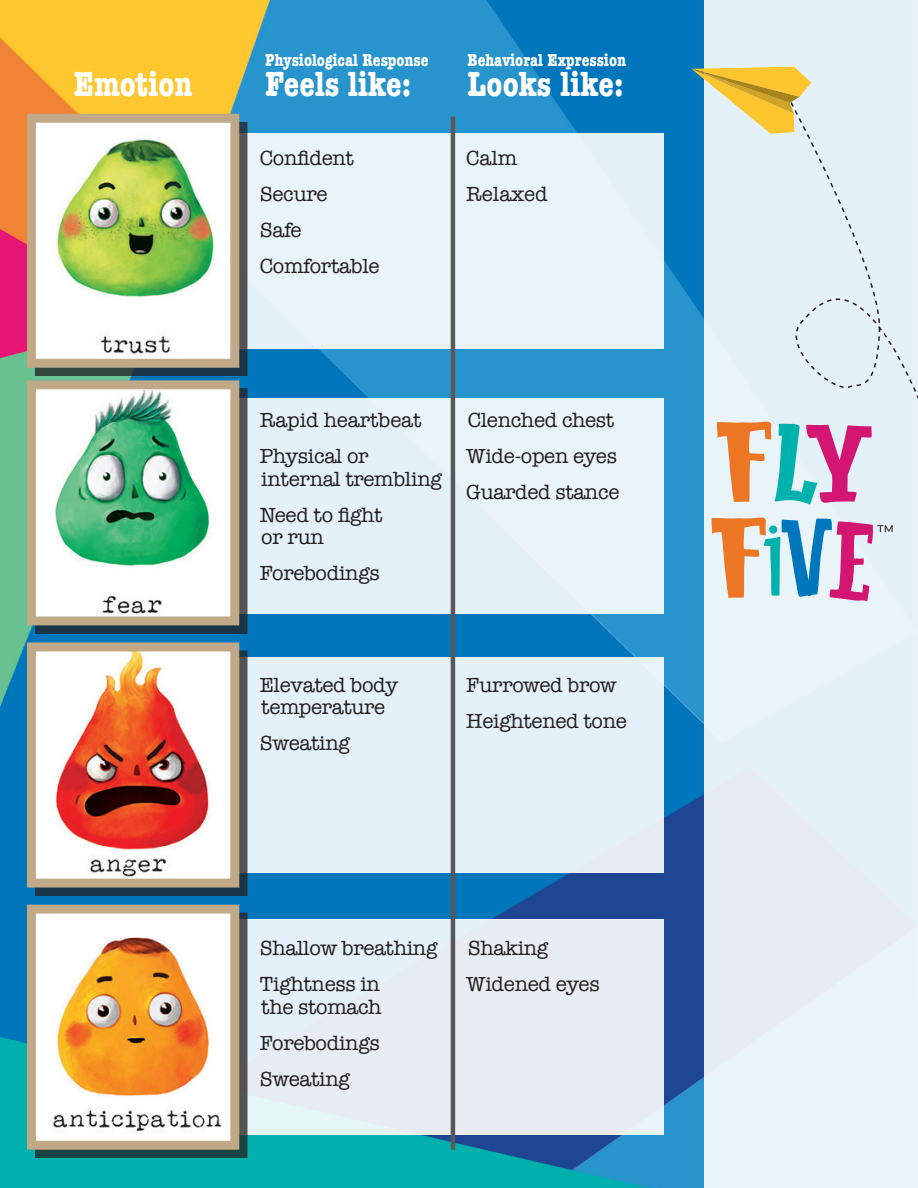
<style>
.page{position:relative;width:918px;height:1188px;background:#fff}
.page>*{position:absolute;margin:0;border:0;box-sizing:border-box;transform-origin:0 0}
.t1{font:700 condensed 36px "American Typewriter";color:#fff}
.definition{font:21px/22.5px "American Typewriter";letter-spacing:-.015em;color:#231f20}
.t2{font:700 condensed 18px "American Typewriter";color:#fff}
</style>
<div class="page">
<img style="left:0;top:0;width:704px;height:1188px">
<div style="left:704px;top:0;width:214px;height:1188px;background:#e8f1f8"></div>
<svg style="left:691px;top:67px;width:227px;height:337px"></svg>
<svg style="left:712px;top:517px;width:181px;height:84px"></svg>
<svg style="left:717px;top:422px;width:155px;height:83px"></svg>
<div style="left:230px;top:133px;width:434px;height:216px;background:#e9f4f9"></div>
<div style="left:230px;top:398px;width:434px;height:216px;background:#e5f1f8"></div>
<div style="left:230px;top:919px;width:434px;height:216px;background:#e8ecf3"></div>
<div style="left:230px;top:657px;width:434px;height:216px;background:#e5f1f8"></div>
<div style="left:35px;top:122px;width:212px;height:254px;background:#231f20;opacity:.75"></div>
<svg style="left:23px;top:109px;width:221px;height:263px"></svg>
<div style="left:35px;top:651px;width:212px;height:245px;background:#231f20;opacity:.75"></div>
<img style="left:37px;top:653px;width:192px;height:225px">
<div style="left:27px;top:643px;width:212px;height:245px;border:9px solid #c1a987"></div>
<div style="left:35px;top:388px;width:212px;height:246px;background:#231f20;opacity:.75"></div>
<img style="left:37px;top:390px;width:192px;height:225px">
<div style="left:27px;top:380px;width:212px;height:245px;border:9px solid #c1a987"></div>
<div style="left:35px;top:913px;width:212px;height:245px;background:#231f20;opacity:.75"></div>
<img style="left:37px;top:915px;width:192px;height:225px">
<div style="left:27px;top:905px;width:212px;height:245px;border:9px solid #c1a987"></div>
<hr style="left:451px;top:117px;width:4px;height:1033px;background:#57585a">
<p class="t1" style="left:74px;top:56px;width:120px">Emotion</p>
<p class="t2" style="left:265px;top:46px;width:165px">Physiological Response</p>
<p class="t1" style="left:265px;top:55px;width:148px">Feels like:</p>
<p class="definition" style="left:260px;top:146px;width:96px">Confident</p>
<p class="definition" style="left:260px;top:182px;width:69px">Secure</p>
<p class="definition" style="left:260px;top:218px;width:43px">Safe</p>
<p class="definition" style="left:260px;top:254px;width:121px">Comfortable</p>
<p class="t2" style="left:468px;top:46px;width:160px">Behavioral Expression</p>
<p class="t1" style="left:468px;top:55px;width:157px">Looks like:</p>
<p class="definition" style="left:466px;top:146px;width:53px">Calm</p>
<p class="definition" style="left:466px;top:182px;width:83px">Relaxed</p>
<p class="definition" style="left:260px;top:408px;width:163px">Rapid heartbeat</p>
<p class="definition" style="left:260px;top:444px;width:184px">Physical or internal trembling</p>
<p class="definition" style="left:260px;top:503px;width:124px">Need to fight or run</p>
<p class="definition" style="left:260px;top:561px;width:121px">Forebodings</p>
<p class="definition" style="left:468px;top:408px;width:148px">Clenched chest</p>
<p class="definition" style="left:466px;top:444px;width:152px">Wide-open eyes</p>
<p class="definition" style="left:466px;top:480px;width:155px">Guarded stance</p>
<p class="definition" style="left:260px;top:673px;width:140px">Elevated body temperature</p>
<p class="definition" style="left:260px;top:731px;width:92px">Sweating</p>
<p class="definition" style="left:466px;top:673px;width:152px">Furrowed brow</p>
<p class="definition" style="left:466px;top:709px;width:162px">Heightened tone</p>
<p class="definition" style="left:260px;top:936px;width:179px">Shallow breathing</p>
<p class="definition" style="left:260px;top:972px;width:123px">Tightness in the stomach</p>
<p class="definition" style="left:260px;top:1031px;width:121px">Forebodings</p>
<p class="definition" style="left:260px;top:1067px;width:92px">Sweating</p>
<p class="definition" style="left:468px;top:936px;width:82px">Shaking</p>
<p class="definition" style="left:466px;top:972px;width:135px">Widened eyes</p>
</div>
